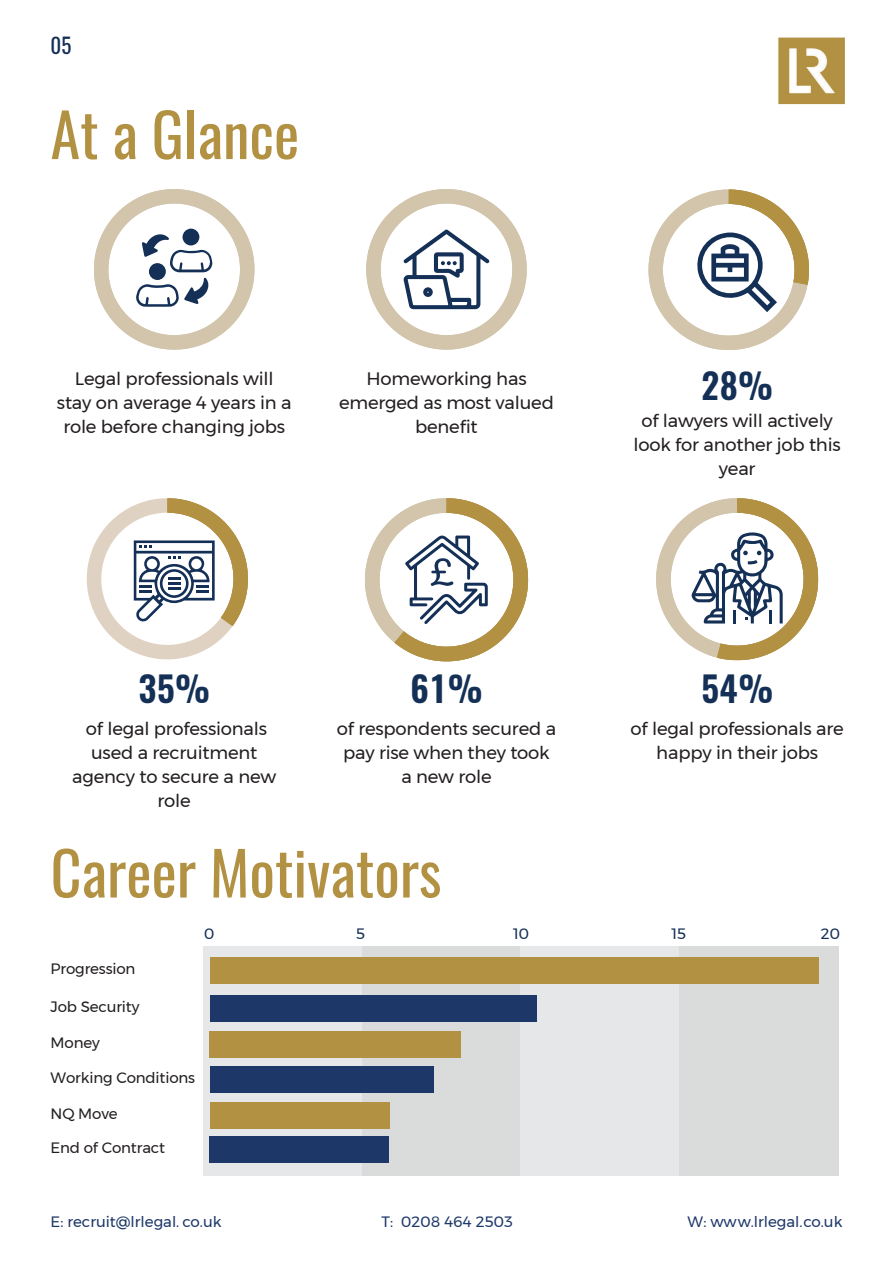
<style>
.page{position:relative;width:893px;height:1263px;background:#fff}
.page>*{position:absolute;margin:0;border:0;box-sizing:border-box;transform-origin:0 0}
.t1{font:60px "Oswald";color:#b29143}
.t2{font:600 35.1px "Oswald";letter-spacing:.01em;color:#143056}
.t3{font:21px "Oswald";color:#143056}
.t4{font:18px/24px "Montserrat";letter-spacing:-.01em;color:#231f20;text-align:center}
.t5{font:15px "Montserrat";letter-spacing:-.01em;color:#231f20}
.t6{font:15px "Montserrat";color:#1d3769}
.t7{font:15px "Montserrat";color:#143056}
</style>
<div class="page">
<div style="left:203px;top:946px;width:159px;height:229px;background:#e6e7e9"></div>
<div style="left:362px;top:946px;width:159px;height:229px;background:#d9dcdb"></div>
<div style="left:521px;top:946px;width:159px;height:229px;background:#e6e7e9"></div>
<div style="left:679px;top:946px;width:160px;height:229px;background:#d9dcdb"></div>
<img style="left:778px;top:37px;width:67px;height:68px">
<svg style="left:94px;top:189px;width:160px;height:161px"></svg>
<svg style="left:366px;top:189px;width:161px;height:161px"></svg>
<svg style="left:648px;top:190px;width:161px;height:160px"></svg>
<svg style="left:87px;top:498px;width:161px;height:161px"></svg>
<svg style="left:365px;top:498px;width:163px;height:163px"></svg>
<svg style="left:656px;top:498px;width:162px;height:162px"></svg>
<div style="left:210px;top:957px;width:609px;height:26px;background:#b29143"></div>
<div style="left:210px;top:995px;width:326px;height:27px;background:#1d3769"></div>
<div style="left:210px;top:1031px;width:251px;height:27px;background:#b29143"></div>
<div style="left:210px;top:1067px;width:224px;height:26px;background:#1d3769"></div>
<div style="left:210px;top:1102px;width:180px;height:26px;background:#b29143"></div>
<div style="left:210px;top:1136px;width:179px;height:26px;background:#1d3769"></div>
<p class="t3" style="left:51px;top:27px;width:22px">05</p>
<h1 class="t1" style="left:51px;top:81px;width:250px">At a Glance</h1>
<p class="t4" style="left:57px;top:366px;width:236px">Legal professionals will stay on average 4 years in a role before changing jobs</p>
<p class="t4" style="left:339px;top:366px;width:216px">Homeworking has emerged as most valued benefit</p>
<h2 class="t2" style="left:701px;top:361px;width:73px">28%</h2>
<p class="t4" style="left:633px;top:408px;width:209px">of lawyers will actively look for another job this year</p>
<h2 class="t2" style="left:138px;top:664px;width:73px">35%</h2>
<p class="t4" style="left:72px;top:716px;width:205px">of legal professionals used a recruitment agency to secure a new role</p>
<h2 class="t2" style="left:410px;top:664px;width:74px">61%</h2>
<p class="t4" style="left:337px;top:716px;width:221px">of respondents secured a pay rise when they took a new role</p>
<h1 class="t1" style="left:51px;top:820px;width:392px">Career Motivators</h1>
<h2 class="t2" style="left:701px;top:664px;width:74px">54%</h2>
<p class="t4" style="left:631px;top:716px;width:215px">of legal professionals are happy in their jobs</p>
<p class="t5" style="left:51px;top:957px;width:86px">Progression</p>
<p class="t5" style="left:51px;top:995px;width:90px">Job Security</p>
<p class="t5" style="left:51px;top:1031px;width:51px">Money</p>
<p class="t5" style="left:51px;top:1066px;width:146px">Working Conditions</p>
<p class="t5" style="left:51px;top:1102px;width:69px">NQ Move</p>
<p class="t5" style="left:51px;top:1136px;width:116px">End of Contract</p>
<p class="t7" style="left:204px;top:922px;width:12px">0</p>
<p class="t7" style="left:356px;top:922px;width:11px">5</p>
<p class="t7" style="left:513px;top:922px;width:18px">10</p>
<p class="t7" style="left:672px;top:922px;width:16px">15</p>
<p class="t7" style="left:821px;top:922px;width:21px">20</p>
<p class="t6" style="left:51px;top:1210px;width:172px">E: recruit@lrlegal. co.uk</p>
<p class="t6" style="left:381px;top:1210px;width:133px">T: 0208 464 2503</p>
<p class="t6" style="left:688px;top:1210px;width:156px">W: www.lrlegal.co.uk</p>
</div>
